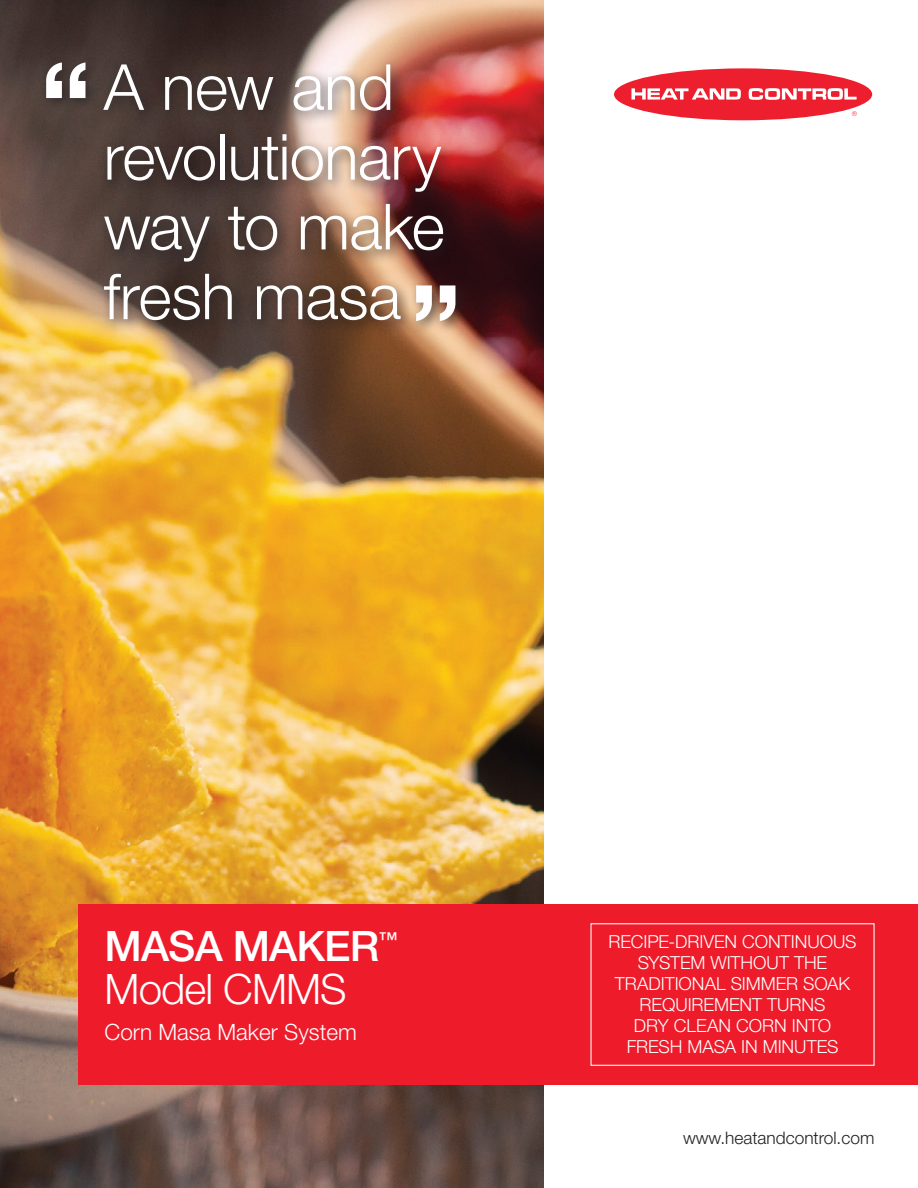
<style>
.page{position:relative;width:918px;height:1188px;background:#fff}
.page>*{position:absolute;margin:0;border:0;box-sizing:border-box;transform-origin:0 0}
.Blurb_Bold{font:700 110.85px "Helvetica Neue";color:#fff}
.Blurb_Bold-2{font:300 63.6px/69.8px "Helvetica Neue LT Std";letter-spacing:-.01em;color:#fff}
.Blurb_Bold-3{font:500 42px/42.5px "Helvetica Neue LT Std";letter-spacing:-.02em;color:#fff}
.Blurb_Bold-4{font:300 22.5px "Helvetica Neue LT Std";color:#fff}
.cover_box_text{font:300 18px/21px "Helvetica Neue LT Std";color:#fff;text-align:center}
.cover_www{font:300 17.25px "Helvetica Neue LT Std";color:#231f20}
.s1{font-weight:300}
</style>
<div class="page">
<img style="left:0;top:0;width:544px;height:1188px">
<div style="left:79px;top:904px;width:839px;height:181px;background:#ee1b2b"></div>
<div style="left:614px;top:68px;width:258px;height:52px;background:#ed1e2d;border-radius:50%"></div>
<svg style="left:852px;top:111px;width:5px;height:5px"></svg>
<svg style="left:749px;top:88px;width:108px;height:12px"></svg>
<svg style="left:631px;top:88px;width:110px;height:12px"></svg>
<div style="left:97px;top:58px;width:361px;height:277px;background:#231f20;opacity:.75"></div>
<div style="left:39px;top:56px;width:62px;height:58px;background:#231f20;opacity:.75"></div>
<div style="left:410px;top:279px;width:61px;height:56px;background:#231f20;opacity:.75"></div>
<div style="left:590px;top:923px;width:285px;height:143px;border:1px solid #fff"></div>
<p class="Blurb_Bold" style="left:40px;top:34px;width:53px">“</p>
<p class="Blurb_Bold-2" style="left:104px;top:51px;width:343px">A new and revolutionary way to make fresh masa</p>
<p class="Blurb_Bold" style="left:410px;top:257px;width:53px">”</p>
<p class="Blurb_Bold-3" style="left:105px;top:925px;width:295px">MASA MAKER<sup>™<br></sup><span class="s1">Model CMMS</span></p>
<p class="Blurb_Bold-4" style="left:105px;top:1018px;width:254px">Corn Masa Maker System</p>
<p class="cover_box_text" style="left:608px;top:931px;width:250px">RECIPE-DRIVEN CONTINUOUS<br>SYSTEM WITHOUT THE<br>TRADITIONAL SIMMER SOAK<br>REQUIREMENT TURNS<br>DRY CLEAN CORN INTO<br>FRESH MASA IN MINUTES</p>
<p class="cover_www" style="left:683px;top:1127px;width:193px">www.heatandcontrol.com</p>
</div>
